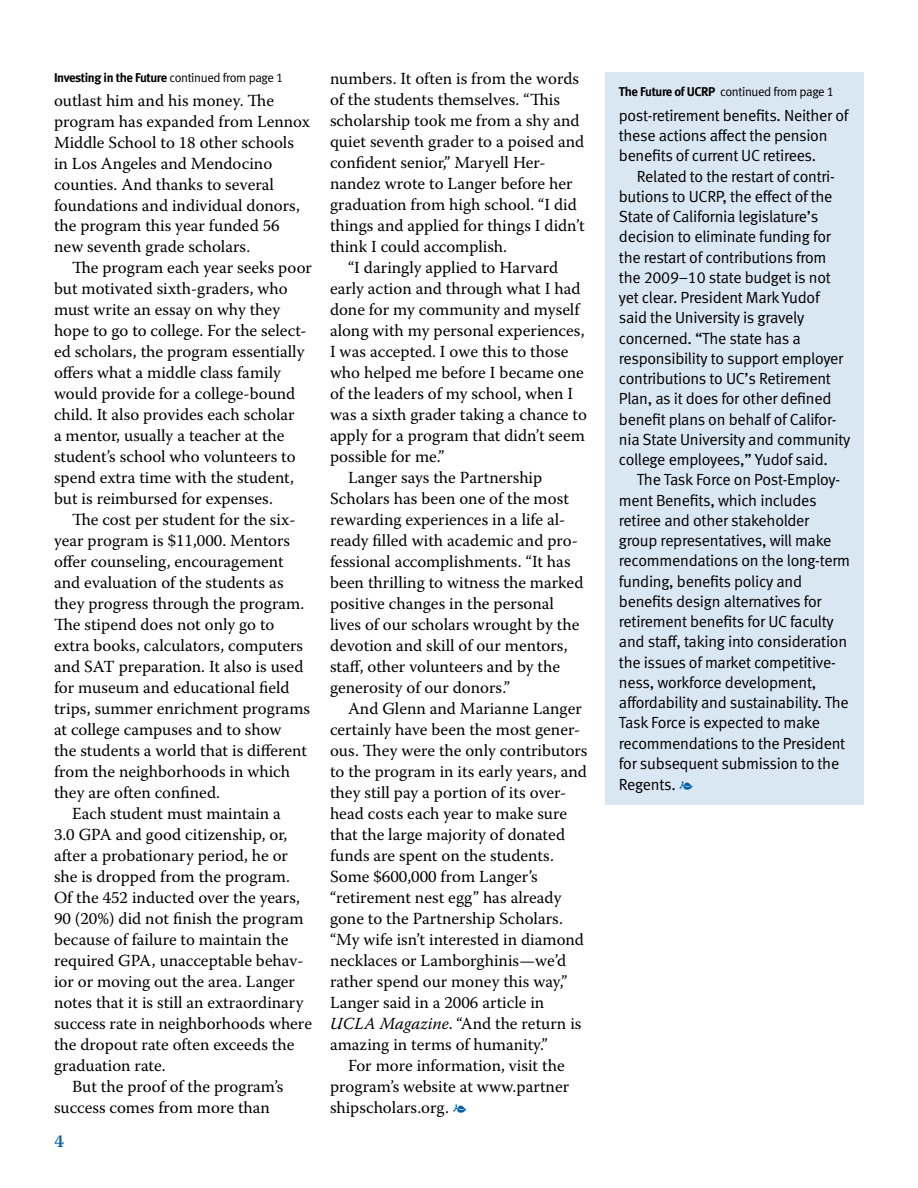
<style>
.page{position:relative;width:918px;height:1188px;background:#fff}
.page>*{position:absolute;margin:0;border:0;box-sizing:border-box;transform-origin:0 0}
.t1{font:600 18px "Warnock Pro";color:#0060a9}
.t2{font:16.8px/21px "Warnock Pro";color:#000}
.t3{font:16.2px/20.2px "Meta Normal LF";letter-spacing:-.015em;color:#000}
.t4{font:12.75px "Meta Bold LF";letter-spacing:-.035em;color:#000}
.t5{font:12.75px "Meta Normal LF";letter-spacing:-.03em;color:#000}
.s1{font-family:"Meta Normal LF"}
.s2{font-style:italic}
.s3{color:#0060a9}
.s4{font-family:"Meta Bold LF"}
.s5{font-family:"Warnock Pro";font-size:16.8px;color:#0060a9}
</style>
<div class="page">
<div style="left:605px;top:72px;width:259px;height:732px;background:#d9e7f2"></div>
<p class="t4" style="left:54px;top:70px;width:231px">Investing in the Future <span class="s1">continued from page 1</span></p>
<p class="t2" style="left:54px;top:89px;width:258px">outlast him and his money. The program has expanded from Lennox<br>Middle School to 18 other schools in Los Angeles and Mendocino counties. And thanks to several foundations and individual donors, the program this year funded 56 new seventh grade scholars.</p>
<p class="t2" style="left:54px;top:257px;width:260px;text-indent:18px">The program each year seeks poor but motivated sixth-graders, who must write an essay on why they hope to go to college. For the select&shy;ed scholars, the program essentially offers what a middle class family would provide for a college-bound child. It also provides each scholar<br>a mentor, usually a teacher at the student’s school who volunteers to spend extra time with the student, but is reimbursed for expenses.</p>
<p class="t2" style="left:72px;top:509px;width:225px">The cost per student for the six-</p>
<p class="t2" style="left:54px;top:530px;width:238px">year program is $11,000. Mentors</p>
<p class="t2" style="left:54px;top:551px;width:231px">offer counseling, encouragement</p>
<p class="t2" style="left:54px;top:572px;width:231px">and evaluation of the students as</p>
<p class="t2" style="left:54px;top:593px;width:252px">they progress through the program.</p>
<p class="t2" style="left:54px;top:614px;width:222px">The stipend does not only go to</p>
<p class="t2" style="left:54px;top:635px;width:251px">extra books, calculators, computers</p>
<p class="t2" style="left:54px;top:656px;width:251px">and SAT preparation. It also is used</p>
<p class="t2" style="left:54px;top:677px;width:237px">for museum and educational field</p>
<p class="t2" style="left:54px;top:698px;width:258px">trips, summer enrichment programs</p>
<p class="t2" style="left:54px;top:719px;width:229px">at college campuses and to show</p>
<p class="t2" style="left:54px;top:740px;width:255px">the students a world that is different</p>
<p class="t2" style="left:54px;top:761px;width:238px">from the neighborhoods in which</p>
<p class="t2" style="left:54px;top:782px;width:168px">they are often confined.</p>
<p class="t2" style="left:72px;top:803px;width:210px">Each student must maintain a</p>
<p class="t2" style="left:54px;top:824px;width:235px">3.0 GPA and good citizenship, or,</p>
<p class="t2" style="left:54px;top:845px;width:236px">after a probationary period, he or</p>
<p class="t2" style="left:54px;top:866px;width:237px">she is dropped from the program.</p>
<p class="t2" style="left:54px;top:887px;width:248px">Of the 452 inducted over the years,</p>
<p class="t2" style="left:54px;top:908px;width:251px">90 (20%) did not finish the program</p>
<p class="t2" style="left:54px;top:929px;width:236px">because of failure to maintain the</p>
<p class="t2" style="left:54px;top:950px;width:251px">required GPA, unacceptable behav-</p>
<p class="t2" style="left:54px;top:971px;width:243px">ior or moving out the area. Langer</p>
<p class="t2" style="left:54px;top:992px;width:251px">notes that it is still an extraordinary</p>
<p class="t2" style="left:54px;top:1013px;width:260px">success rate in neighborhoods where</p>
<p class="t2" style="left:54px;top:1034px;width:242px">the dropout rate often exceeds the</p>
<p class="t2" style="left:54px;top:1055px;width:113px">graduation rate.</p>
<p class="t2" style="left:72px;top:1076px;width:213px">But the proof of the program’s</p>
<p class="t2" style="left:54px;top:1097px;width:217px">success comes from more than</p>
<p class="t1" style="left:55px;top:1130px;width:11px">4</p>
<p class="t2" style="left:330px;top:68px;width:251px">numbers. It often is from the words</p>
<p class="t2" style="left:330px;top:89px;width:232px">of the students themselves. “This</p>
<p class="t2" style="left:330px;top:110px;width:251px">scholarship took me from a shy and</p>
<p class="t2" style="left:330px;top:131px;width:256px">quiet seventh grader to a poised and</p>
<p class="t2" style="left:330px;top:152px;width:217px">confident senior,” Maryell Her-</p>
<p class="t2" style="left:330px;top:173px;width:244px">nandez wrote to Langer before her</p>
<p class="t2" style="left:330px;top:194px;width:248px">graduation from high school. “I did</p>
<p class="t2" style="left:330px;top:215px;width:256px">things and applied for things I didn’t</p>
<p class="t2" style="left:330px;top:236px;width:179px">think I could accomplish.</p>
<p class="t2" style="left:348px;top:257px;width:212px">“I daringly applied to Harvard</p>
<p class="t2" style="left:330px;top:278px;width:252px">early action and through what I had</p>
<p class="t2" style="left:330px;top:299px;width:251px">done for my community and myself</p>
<p class="t2" style="left:330px;top:320px;width:256px">along with my personal experiences,</p>
<p class="t2" style="left:330px;top:341px;width:240px">I was accepted. I owe this to those</p>
<p class="t2" style="left:330px;top:362px;width:255px">who helped me before I became one</p>
<p class="t2" style="left:330px;top:382px;width:245px">of the leaders of my school, when I</p>
<p class="t2" style="left:330px;top:403px;width:258px">was a sixth grader taking a chance to</p>
<p class="t2" style="left:330px;top:424px;width:256px">apply for a program that didn’t seem</p>
<p class="t2" style="left:330px;top:445px;width:116px">possible for me.”</p>
<p class="t2" style="left:348px;top:466px;width:196px">Langer says the Partnership</p>
<p class="t2" style="left:330px;top:487px;width:240px">Scholars has been one of the most</p>
<p class="t2" style="left:330px;top:508px;width:237px">rewarding experiences in a life al-</p>
<p class="t2" style="left:330px;top:529px;width:249px">ready filled with academic and pro-</p>
<p class="t2" style="left:330px;top:550px;width:242px">fessional accomplishments. “It has</p>
<p class="t2" style="left:330px;top:571px;width:255px">been thrilling to witness the marked</p>
<p class="t2" style="left:330px;top:592px;width:225px">positive changes in the personal</p>
<p class="t2" style="left:330px;top:613px;width:251px">lives of our scholars wrought by the</p>
<p class="t2" style="left:330px;top:634px;width:239px">devotion and skill of our mentors,</p>
<p class="t2" style="left:330px;top:655px;width:232px">staff, other volunteers and by the</p>
<p class="t2" style="left:330px;top:676px;width:182px">generosity of our donors.”</p>
<p class="t2" style="left:348px;top:697px;width:235px">And Glenn and Marianne Langer</p>
<p class="t2" style="left:330px;top:718px;width:252px">certainly have been the most gener-</p>
<p class="t2" style="left:330px;top:739px;width:259px">ous. They were the only contributors</p>
<p class="t2" style="left:330px;top:760px;width:259px">to the program in its early years, and</p>
<p class="t2" style="left:330px;top:781px;width:238px">they still pay a portion of its over-</p>
<p class="t2" style="left:330px;top:802px;width:239px">head costs each year to make sure</p>
<p class="t2" style="left:330px;top:823px;width:237px">that the large majority of donated</p>
<p class="t2" style="left:330px;top:844px;width:225px">funds are spent on the students.</p>
<p class="t2" style="left:330px;top:865px;width:209px">Some $600,000 from Langer’s</p>
<p class="t2" style="left:330px;top:886px;width:233px">“retirement nest egg” has already</p>
<p class="t2" style="left:330px;top:907px;width:235px">gone to the Partnership Scholars.</p>
<p class="t2" style="left:330px;top:928px;width:256px">“My wife isn’t interested in diamond</p>
<p class="t2" style="left:330px;top:949px;width:238px">necklaces or Lamborghinis—we’d</p>
<p class="t2" style="left:330px;top:970px;width:239px">rather spend our money this way,”</p>
<p class="t2" style="left:330px;top:991px;width:216px">Langer said in a 2006 article in</p>
<p class="t2" style="left:330px;top:1012px;width:253px"><span class="s2">UCLA Magazine</span>. “And the return is</p>
<p class="t2" style="left:330px;top:1033px;width:219px">amazing in terms of humanity.”</p>
<p class="t2" style="left:348px;top:1054px;width:218px">For more information, visit the</p>
<p class="t2" style="left:330px;top:1075px;width:241px">program’s website at www.partner</p>
<p class="t2" style="left:330px;top:1096px;width:139px">shipscholars.org. <span class="s3">e</span></p>
<p class="t5" style="left:619px;top:84px;width:217px"><span class="s4">The Future of UCRP</span> continued from page 1</p>
<p class="t3" style="left:619px;top:105px;width:231px">post-retirement benefits. Neither of these actions affect the pension benefits of current UC retirees.</p>
<p class="t3" style="left:619px;top:166px;width:233px;text-indent:18px">Related to the restart of contri&shy;butions to UCRP, the effect of the State of California legislature’s decision to eliminate funding for the restart of contributions from the 2009–10 state budget is not yet clear. President Mark Yudof said the University is gravely concerned. “The state has a responsibility to support employer contributions to UC’s Retirement Plan, as it does for other defined benefit plans on behalf of Califor&shy;nia State University and community college employees,” Yudof said.</p>
<p class="t3" style="left:619px;top:469px;width:233px;text-indent:18px">The Task Force on Post-Employ&shy;ment Benefits, which includes retiree and other stakeholder group representatives, will make recommendations on the long-term funding, benefits policy and benefits design alternatives for retirement benefits for UC faculty and staff, taking into consideration the issues of market competitive&shy;ness, workforce development, affordability and sustainability. The<br>Task Force is expected to make recommendations to the President for subsequent submission to the<br>Regents. <span class="s5">e</span></p>
</div>
